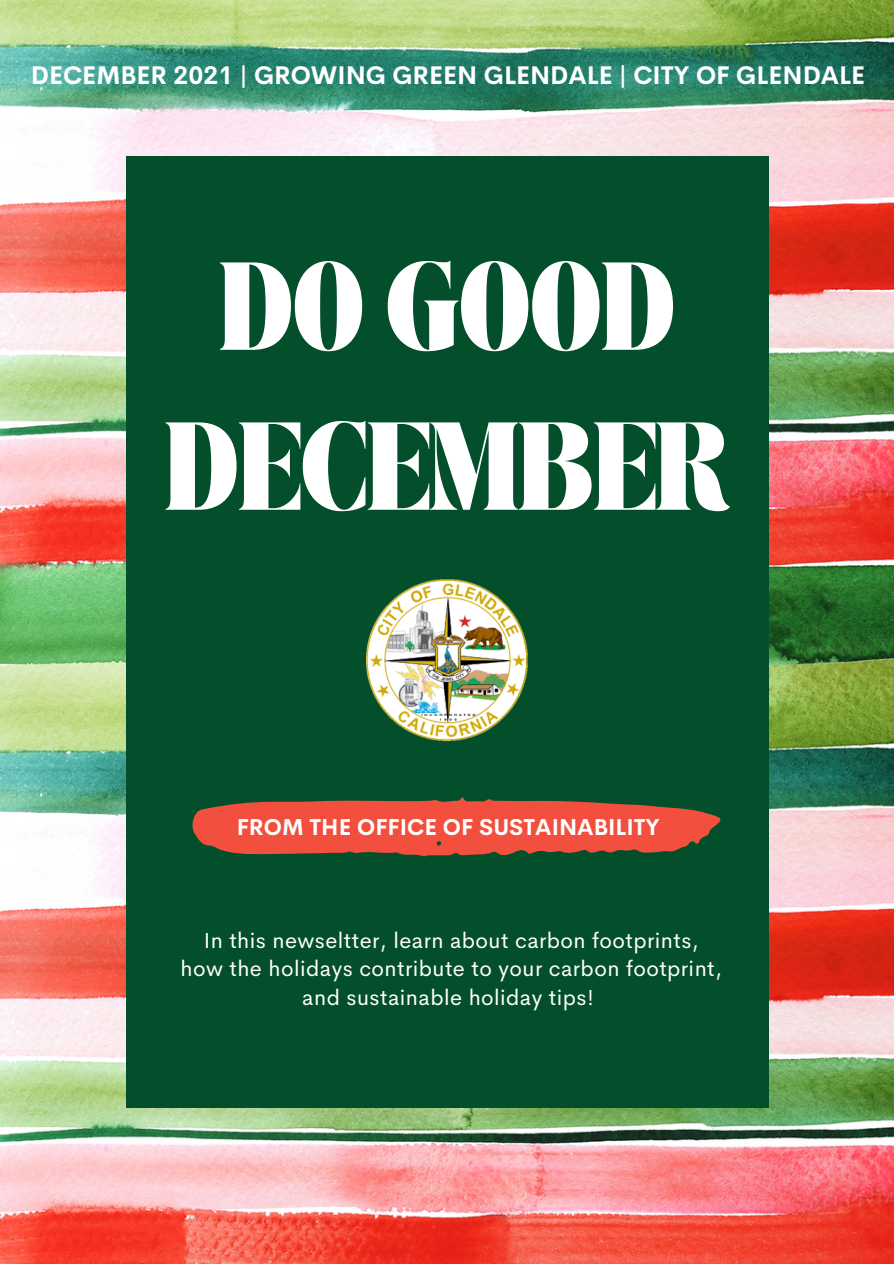
<style>
.page{position:relative;width:894px;height:1264px;background:#fff}
.page>*{position:absolute;margin:0;border:0;box-sizing:border-box;transform-origin:0 0}
.t1{font:700 76.5px/159.9px "TANASHFORD";letter-spacing:-.04em;color:#fff;text-align:center}
.t2{font:700 25.05px "Cerebri Sans";color:#fff}
.t3{font:700 22.5px "Cerebri Sans";color:#fff}
.t4{font:21.75px/28.2px "Cerebri Sans";letter-spacing:.02em;color:#fff;text-align:center}
</style>
<div class="page">
<img style="left:0;top:0;width:893px;height:1263px">
<div style="left:126px;top:156px;width:642px;height:952px;background:#044f2b"></div>
<svg style="left:192px;top:797px;width:529px;height:60px"></svg>
<img style="left:366px;top:580px;width:161px;height:161px">
<p class="t2" style="left:31px;top:59px;width:835px">DECEMBER 2021 | GROWING GREEN GLENDALE | CITY OF GLENDALE</p>
<p class="t1" style="left:163px;top:239px;width:568px">DO GOOD<br>DECEMBER</p>
<p class="t3" style="left:237px;top:812px;width:424px">FROM THE OFFICE OF SUSTAINABILITY</p>
<p class="t4" style="left:180px;top:926px;width:543px">In this newseltter, learn about carbon footprints, how the holidays contribute to your carbon footprint, and sustainable holiday tips!</p>
</div>
